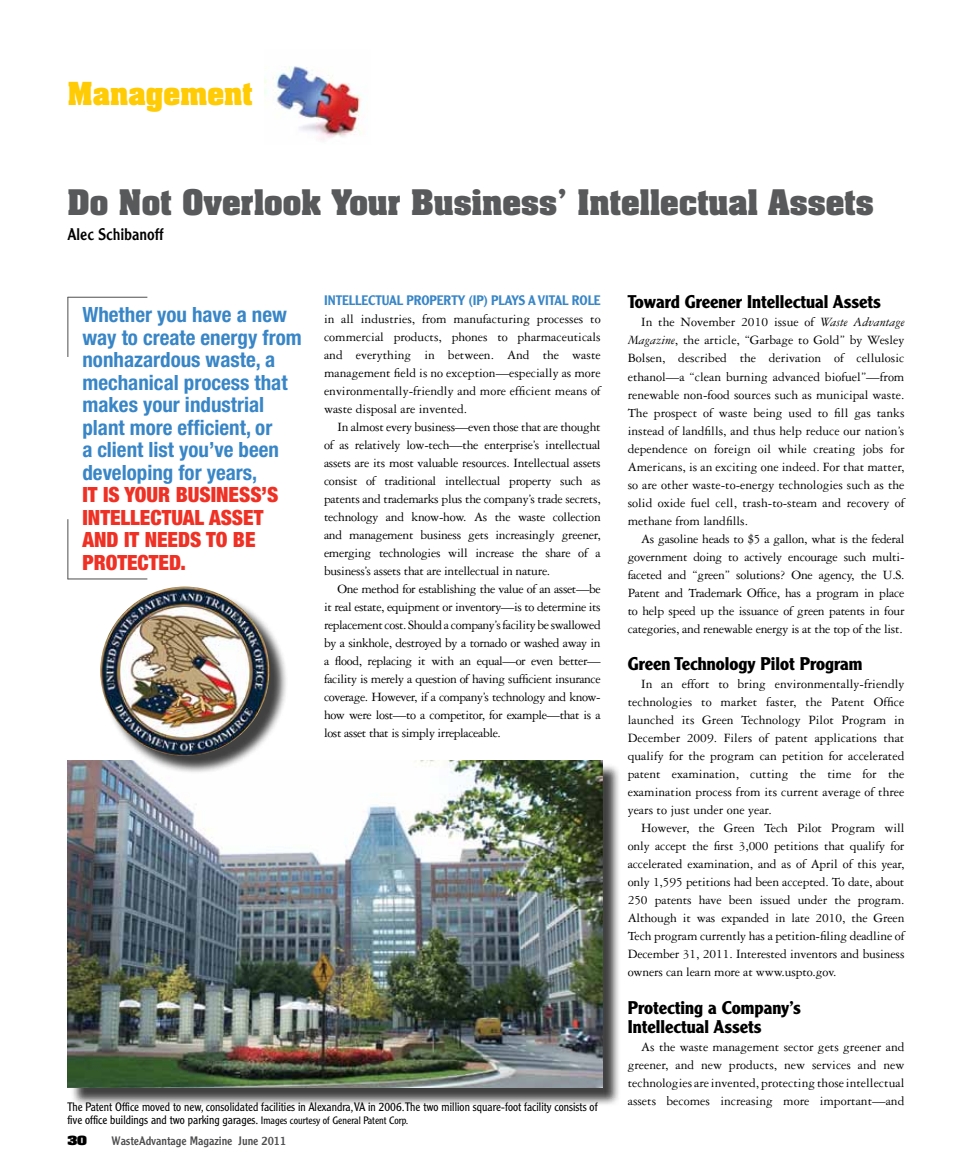
<style>
.page{position:relative;width:972px;height:1175px;background:#fff}
.page>*{position:absolute;margin:0;border:0;box-sizing:border-box;transform-origin:0 0}
.t1{font:700 30px "Aachen";color:#58595b}
.t2{font:700 27px "Aachen";color:#ffcb05}
.t3{font:700 condensed 21px/22.5px "Helvetica Neue LT Std";color:#3886c7}
.t4{font:900 condensed 21px/22.5px "Helvetica Neue LT Std";color:#ee3124}
.t5{font:700 18px/19.5px "Clearface Gothic LT Std";color:#000}
.t6{font:16.5px "Clearface Gothic LT Std";color:#000}
.t7{font:13.5px/18px "Garamond 3 LT Std";letter-spacing:-.005em;color:#000;text-align:justify}
.t8{font:500 13.5px "Clearface Gothic LT Std";color:#3886c7}
.t9{font:300 12px/13.5px "Clearface Gothic LT Std";color:#000}
.t10{font:12px "Clearface Gothic LT Std";color:#4d4d4f}
.t11{font:700 10.8px "Aachen Std";color:#000;scale:1.33 1}
.s1{font-size:10.5px}
.s2{font-style:italic}
</style>
<div class="page">
<img style="left:264px;top:66px;width:99px;height:74px">
<hr style="left:68px;top:297px;width:1px;height:60px;background:#4d4d4f">
<hr style="left:68px;top:297px;width:79px;height:1px;background:#4d4d4f">
<hr style="left:68px;top:519px;width:1px;height:60px;background:#4d4d4f">
<hr style="left:68px;top:578px;width:79px;height:1px;background:#4d4d4f">
<div style="left:70px;top:763px;width:551px;height:343px;background:#000;opacity:.75"></div>
<img style="left:68px;top:760px;width:534px;height:328px">
<div style="left:103px;top:589px;width:185px;height:185px;background:#000;opacity:.75"></div>
<img style="left:100px;top:586px;width:169px;height:169px;border-radius:85px">
<h2 class="t2" style="left:68px;top:74px;width:187px">Management</h2>
<h1 class="t1" style="left:68px;top:181px;width:808px">Do Not Overlook Your Business’ Intellectual Assets</h1>
<p class="t6" style="left:68px;top:224px;width:97px">Alec Schibanoff</p>
<h3 class="t3" style="left:82px;top:303px;width:221px">Whether you have a new way to create energy from nonhazardous waste, a mechanical process that makes your industrial plant more efficient, or<br>a client list you’ve been developing for years,</h3>
<h3 class="t4" style="left:82px;top:483px;width:197px">IT IS YOUR BUSINESS’S<br>INTELLECTUAL ASSET<br>AND IT NEEDS TO BE<br>PROTECTED.</h3>
<p class="t8" style="left:324px;top:292px;width:278px">INTELLECTUAL PROPERTY (IP) PLAYS A VITAL ROLE</p>
<p class="t7" style="left:324px;top:310px;width:278px">in all industries, from manufacturing processes to commercial products, phones to pharmaceuticals and everything in between. And the waste management field is no exception—especially as more environmentally-friendly and more efficient means of waste disposal are invented.</p>
<p class="t7" style="left:324px;top:418px;width:278px;text-indent:14px">In almost every business—even those that are thought of as relatively low-tech—the enterprise’s intellectual assets are its most valuable resources. Intellectual assets consist of traditional intellectual property such as patents and trademarks plus the company’s trade secrets, technology and know-how. As the waste collection and management business gets increasingly greener, emerging technologies will increase the share of a business’s assets that are intellectual in nature.</p>
<p class="t7" style="left:324px;top:580px;width:278px;text-indent:14px">One method for establishing the value of an asset—be it real estate, equipment or inventory—is to determine its replacement cost. Should a company’s facility be swallowed by a sinkhole, destroyed by a tornado or washed away in a flood, replacing it with an equal—or even better— facility is merely a question of having sufficient insurance coverage. However, if a company’s technology and know&shy;how were lost—to a competitor, for example—that is a lost asset that is simply irreplaceable.</p>
<p class="t9" style="left:68px;top:1099px;width:532px">The Patent Office moved to new, consolidated facilities in Alexandra, VA in 2006. The two million square-foot facility consists of five office buildings and two parking garages. <span class="s1">Images courtesy of General Patent Corp.</span></p>
<p class="t11" style="left:68px;top:1132px;width:16px">30</p>
<p class="t10" style="left:112px;top:1132px;width:176px">WasteAdvantage Magazine June 2011</p>
<h3 class="t5" style="left:628px;top:292px;width:255px">Toward Greener Intellectual Assets</h3>
<p class="t7" style="left:628px;top:313px;width:278px;text-indent:14px">In the November 2010 issue of <span class="s2">Waste Advantage Magazine</span>, the article, “Garbage to Gold” by Wesley Bolsen, described the derivation of cellulosic ethanol—a “clean burning advanced biofuel”—from renewable non-food sources such as municipal waste.<br>The prospect of waste being used to fill gas tanks instead of landfills, and thus help reduce our nation’s dependence on foreign oil while creating jobs for Americans, is an exciting one indeed. For that matter, so are other waste-to-energy technologies such as the solid oxide fuel cell, trash-to-steam and recovery of methane from landfills.</p>
<p class="t7" style="left:628px;top:529px;width:278px;text-indent:14px">As gasoline heads to $5 a gallon, what is the federal government doing to actively encourage such multi&shy;faceted and “green” solutions? One agency, the U.S.<br>Patent and Trademark Office, has a program in place to help speed up the issuance of green patents in four categories, and renewable energy is at the top of the list.</p>
<h3 class="t5" style="left:628px;top:654px;width:236px">Green Technology Pilot Program</h3>
<p class="t7" style="left:628px;top:675px;width:278px;text-indent:14px">In an effort to bring environmentally-friendly technologies to market faster, the Patent Office launched its Green Technology Pilot Program in December 2009. Filers of patent applications that qualify for the program can petition for accelerated patent examination, cutting the time for the examination process from its current average of three years to just under one year.</p>
<p class="t7" style="left:628px;top:819px;width:278px;text-indent:14px">However, the Green Tech Pilot Program will only accept the first 3,000 petitions that qualify for accelerated examination, and as of April of this year, only 1,595 petitions had been accepted. To date, about 250 patents have been issued under the program.<br>Although it was expanded in late 2010, the Green Tech program currently has a petition-filing deadline of December 31, 2011. Interested inventors and business owners can learn more at www.uspto.gov.</p>
<h3 class="t5" style="left:628px;top:997px;width:175px">Protecting a Company’s<br>Intellectual Assets</h3>
<p class="t7" style="left:628px;top:1038px;width:278px;text-indent:14px">As the waste management sector gets greener and greener, and new products, new services and new technologies are invented, protecting those intellectual assets becomes increasing more important—and</p>
</div>
